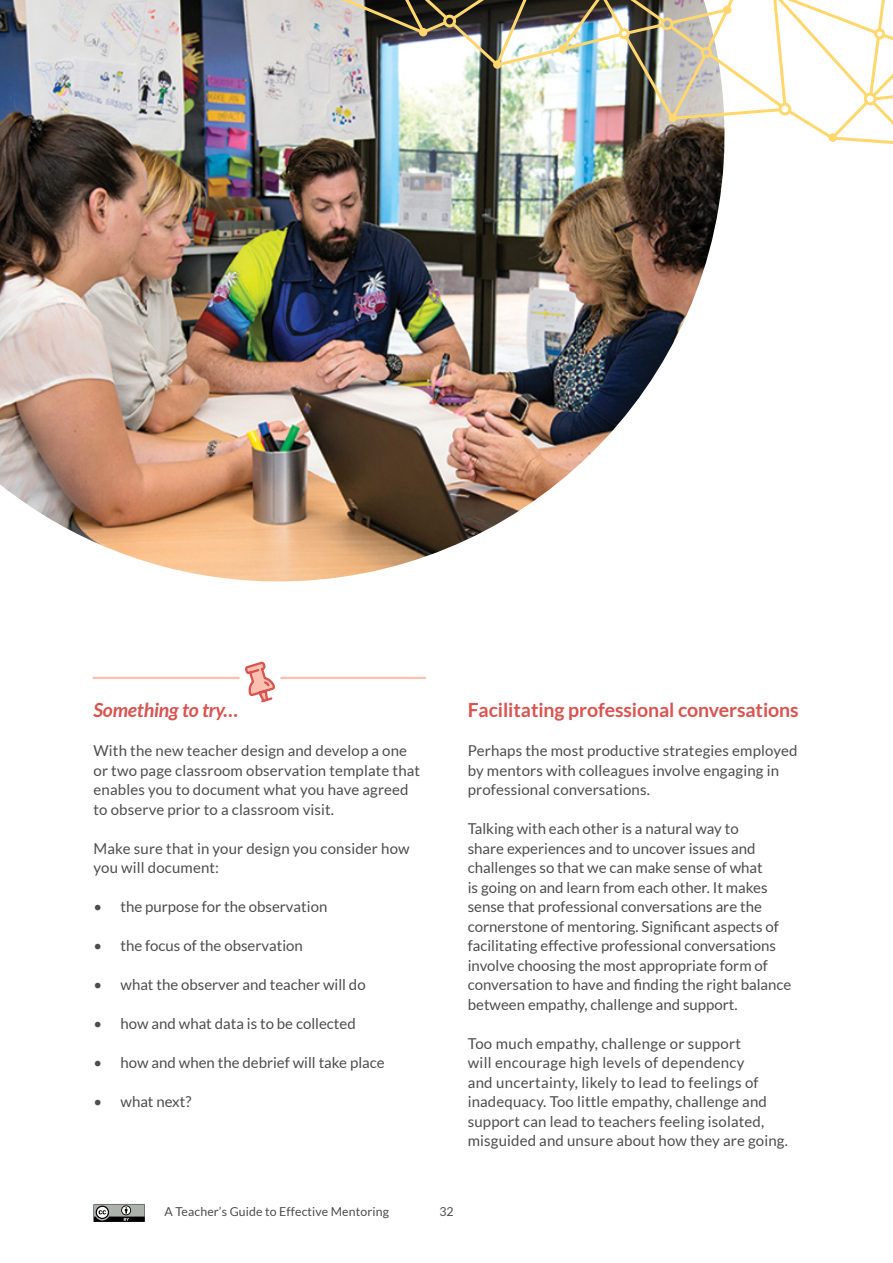
<style>
.page{position:relative;width:893px;height:1263px;background:#fff}
.page>*{position:absolute;margin:0;border:0;box-sizing:border-box;transform-origin:0 0}
.Heading_2{font:700 19.5px "Lato";letter-spacing:-.005em;color:#d9534f}
.Heading_2-2{font:italic 700 19.5px "Lato";letter-spacing:-.01em;color:#d9534f}
.Body{font:15px/19.5px "Lato";color:#4d4d4f}
.t1{font:12.3px "Lato";letter-spacing:.01em;color:#4d4d4f}
</style>
<div class="page">
<svg style="left:94px;top:1204px;width:51px;height:18px"></svg>
<img style="left:0;top:0;width:725px;height:582px">
<hr style="left:281px;top:677px;width:144px;height:2px;background:#fbc0af">
<hr style="left:94px;top:677px;width:145px;height:2px;background:#fbc0af">
<svg style="left:245px;top:661px;width:30px;height:42px"></svg>
<img style="left:272px;top:0;width:621px;height:148px">
<p class="Heading_2-2" style="left:94px;top:699px;width:146px">Something to try…</p>
<p class="Body" style="left:94px;top:741px;width:328px">With the new teacher design and develop a one or two page classroom observation template that enables you to document what you have agreed to observe prior to a classroom visit.</p>
<p class="Body" style="left:94px;top:838px;width:318px">Make sure that in your design you consider how you will document:</p>
<p class="Body" style="left:94px;top:897px;width:235px">• the purpose for the observation</p>
<p class="Body" style="left:94px;top:936px;width:211px">• the focus of the observation</p>
<p class="Body" style="left:94px;top:975px;width:274px">• what the observer and teacher will do</p>
<p class="Body" style="left:94px;top:1014px;width:264px">• how and what data is to be collected</p>
<p class="Body" style="left:94px;top:1053px;width:293px">• how and when the debrief will take place</p>
<p class="Body" style="left:94px;top:1092px;width:99px">• what next?</p>
<p class="Heading_2" style="left:468px;top:699px;width:332px">Facilitating professional conversations</p>
<p class="Body" style="left:468px;top:741px;width:331px">Perhaps the most productive strategies employed by mentors with colleagues involve engaging in professional conversations.</p>
<p class="Body" style="left:468px;top:819px;width:325px">Talking with each other is a natural way to<br>share experiences and to uncover issues and challenges so that we can make sense of what<br>is going on and learn from each other. It makes sense that professional conversations are the cornerstone of mentoring. Significant aspects of facilitating effective professional conversations involve choosing the most appropriate form of conversation to have and finding the right balance between empathy, challenge and support.</p>
<p class="Body" style="left:468px;top:1033px;width:322px">Too much empathy, challenge or support<br>will encourage high levels of dependency<br>and uncertainty, likely to lead to feelings of inadequacy. Too little empathy, challenge and support can lead to teachers feeling isolated, misguided and unsure about how they are going.</p>
<p class="t1" style="left:164px;top:1205px;width:226px">A Teacher’s Guide to Effective Mentoring</p>
<p class="t1" style="left:439px;top:1205px;width:16px">32</p>
</div>
